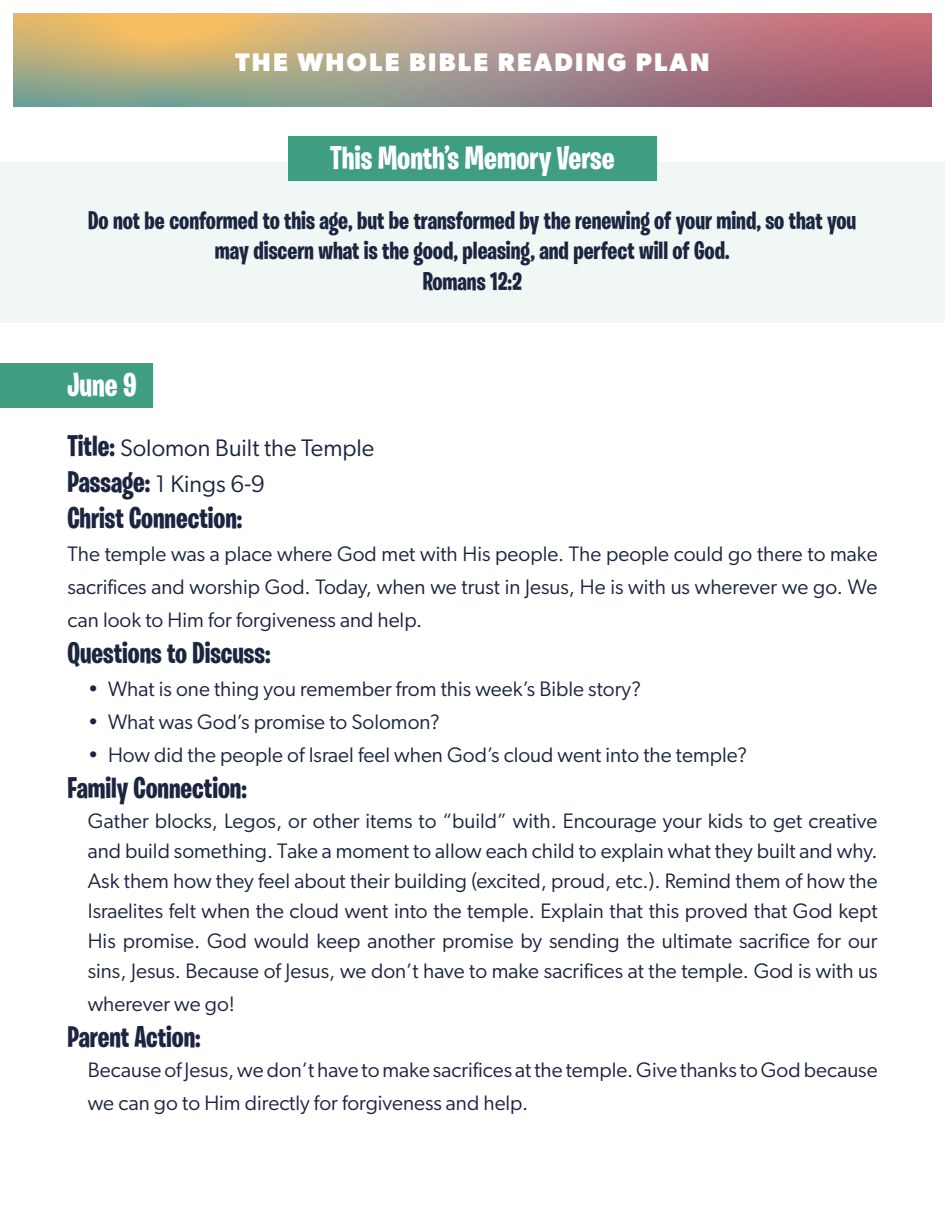
<style>
.page{position:relative;width:945px;height:1215px;background:#fff}
.page>*{position:absolute;margin:0;border:0;box-sizing:border-box;transform-origin:0 0}
.t1{font:700 33px "Burbank Big Condensed";color:#fff}
.t2{font:700 30px "Burbank Big Condensed";color:#1b2540}
.t3{font:700 25.5px/30.6px "Burbank Big Condensed";color:#1b2540;text-align:center}
.t4{font:700 25.5px "Gibson";letter-spacing:.09em;color:#fff}
.t5{font:24px "Gibson";color:#1b2540}
.t6{font:21px/30px "Gibson";color:#1b2540;text-align:justify}
.s1{font-family:"Burbank Big Condensed";font-weight:700;font-size:30px}
</style>
<div class="page">
<img style="left:14px;top:14px;width:917px;height:92px">
<div style="left:1px;top:363px;width:152px;height:45px;background:#3f9e82"></div>
<div style="left:0;top:162px;width:945px;height:161px;background:#f0f7f4"></div>
<div style="left:288px;top:137px;width:369px;height:44px;background:#3f9e82"></div>
<p class="t4" style="left:236px;top:47px;width:475px">THE WHOLE BIBLE READING PLAN</p>
<p class="t1" style="left:330px;top:138px;width:286px">This Month’s Memory Verse</p>
<p class="t3" style="left:88px;top:205px;width:770px">Do not be conformed to this age, but be transformed by the renewing of your mind, so that you may discern what is the good, pleasing, and perfect will of God.</p>
<p class="t3" style="left:423px;top:266px;width:101px">Romans 12:2</p>
<p class="t1" style="left:68px;top:365px;width:71px">June 9</p>
<p class="t5" style="left:68px;top:433px;width:308px"><span class="s1">Title:</span> Solomon Built the Temple</p>
<p class="t5" style="left:68px;top:469px;width:199px"><span class="s1">Passage:</span> 1 Kings 6-9</p>
<p class="t2" style="left:68px;top:499px;width:176px">Christ Connection:</p>
<p class="t6" style="left:68px;top:537px;width:812px;line-height:33px">The temple was a place where God met with His people. The people could go there to make sacrifices and worship God. Today, when we trust in Jesus, He is with us wherever we go. We can look to Him for forgiveness and help.</p>
<p class="t2" style="left:68px;top:634px;width:205px">Questions to Discuss:</p>
<p class="t6" style="left:88px;top:673px;width:555px">• What is one thing you remember from this week’s Bible story?</p>
<p class="t6" style="left:88px;top:706px;width:354px">• What was God’s promise to Solomon?</p>
<p class="t6" style="left:88px;top:739px;width:661px">• How did the people of Israel feel when God’s cloud went into the temple?</p>
<p class="t2" style="left:68px;top:769px;width:181px">Family Connection:</p>
<p class="t6" style="left:88px;top:805px;width:791px">Gather blocks, Legos, or other items to “build” with. Encourage your kids to get creative and build something. Take a moment to allow each child to explain what they built and why.<br>Ask them how they feel about their building (excited, proud, etc.). Remind them of how the Israelites felt when the cloud went into the temple. Explain that this proved that God kept His promise. God would keep another promise by sending the ultimate sacrifice for our sins, Jesus. Because of Jesus, we don’t have to make sacrifices at the temple. God is with us</p>
<p class="t6" style="left:88px;top:988px;width:149px">wherever we go!</p>
<p class="t2" style="left:68px;top:1018px;width:135px">Parent Action:</p>
<p class="t6" style="left:88px;top:1053px;width:791px;line-height:33px">Because of Jesus, we don’t have to make sacrifices at the temple. Give thanks to God because we can go to Him directly for forgiveness and help.</p>
</div>
